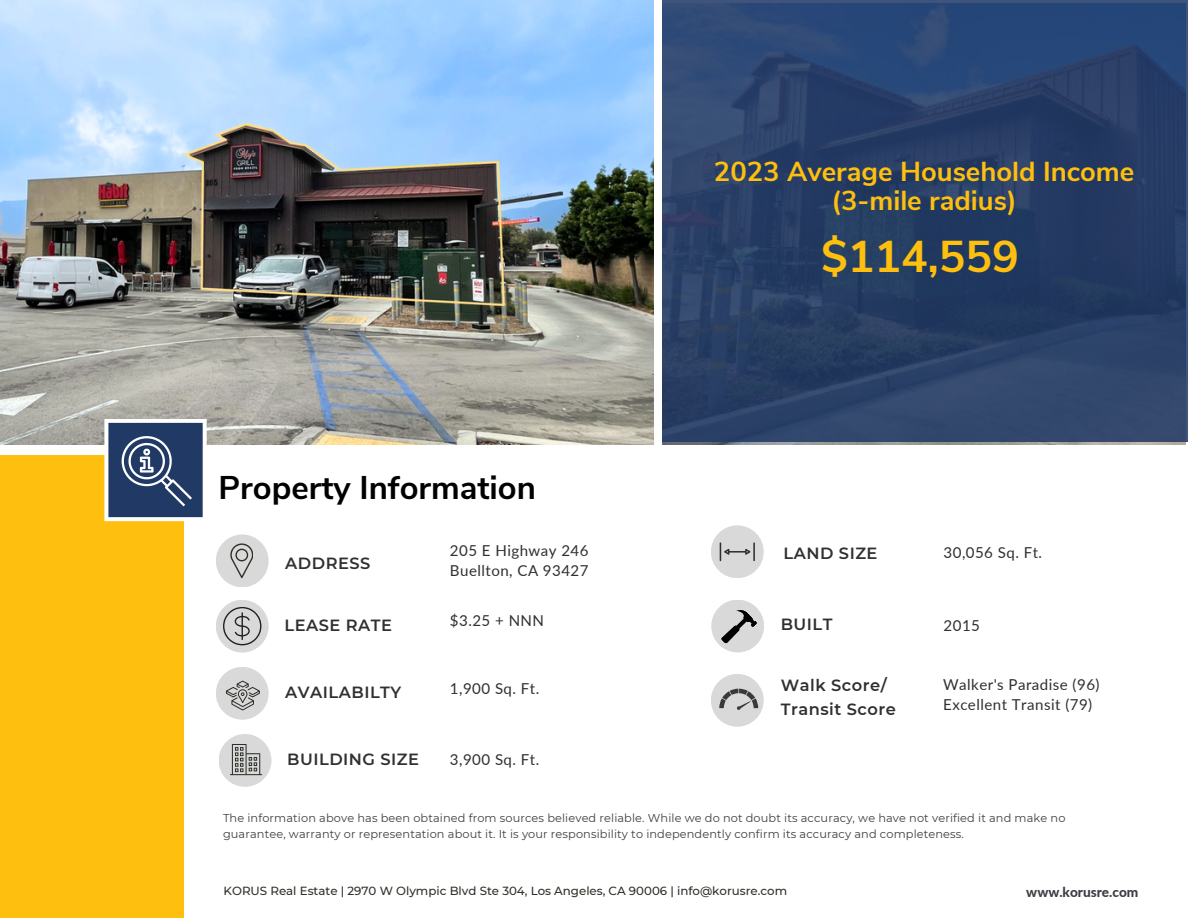
<style>
.page{position:relative;width:1188px;height:918px;background:#fff}
.page>*{position:absolute;margin:0;border:0;box-sizing:border-box;transform-origin:0 0}
.t1{font:700 44.4px "Nunito Sans";color:#febf0e}
.t2{font:700 32.85px "Nunito Sans";color:#000}
.t3{font:700 27.45px/29.5px "Nunito Sans";color:#febf0e;text-align:center}
.t4{font:600 16.2px/24.5px "Montserrat";letter-spacing:.03em;color:#303030}
.t5{font:15.15px "Lato";letter-spacing:.03em;color:#303030}
.t6{font:800 13.65px "Lato";color:#3c3e43}
.t7{font:500 11.85px "Montserrat";color:#2c3128}
.t8{font:11.4px/17px "Montserrat";letter-spacing:.01em;color:#3c3e43}
</style>
<div class="page">
<div style="left:0;top:456px;width:184px;height:462px;background:#febf0e"></div>
<img style="left:0;top:0;width:654px;height:444px">
<svg style="left:104px;top:419px;width:103px;height:102px;background:#556889"></svg>
<div style="left:216px;top:534px;width:53px;height:53px;background:#d9d9d9;border-radius:50%"></div>
<div style="left:711px;top:525px;width:53px;height:53px;background:#d9d9d9;border-radius:50%"></div>
<svg style="left:230px;top:543px;width:23px;height:35px"></svg>
<svg style="left:720px;top:542px;width:35px;height:19px"></svg>
<div style="left:711px;top:600px;width:53px;height:52px;background:#d9d9d9;border-radius:50%"></div>
<div style="left:219px;top:734px;width:52px;height:53px;background:#d9d9d9;border-radius:50%"></div>
<svg style="left:230px;top:744px;width:32px;height:31px"></svg>
<div style="left:711px;top:674px;width:53px;height:53px;background:#d9d9d9;border-radius:50%"></div>
<svg style="left:721px;top:610px;width:36px;height:34px"></svg>
<svg style="left:719px;top:689px;width:39px;height:21px"></svg>
<div style="left:216px;top:667px;width:53px;height:53px;background:#d9d9d9;border-radius:50%"></div>
<svg style="left:226px;top:681px;width:34px;height:30px"></svg>
<div style="left:216px;top:600px;width:53px;height:53px;background:#d9d9d9;border-radius:50%"></div>
<svg style="left:223px;top:607px;width:38px;height:38px"></svg>
<svg style="left:662px;top:0;width:526px;height:441px;background:#294068"></svg>
<h1 class="t2" style="left:219px;top:466px;width:319px">Property Information</h1>
<p class="t4" style="left:285px;top:551px;width:87px">ADDRESS</p>
<p class="t5" style="left:450px;top:541px;width:140px">205 E Highway 246</p>
<h2 class="t5" style="left:450px;top:561px;width:140px">Buellton, CA 93427</h2>
<p class="t4" style="left:284px;top:613px;width:109px">LEASE RATE</p>
<p class="t5" style="left:450px;top:611px;width:96px">$3.25 + NNN</p>
<p class="t4" style="left:285px;top:680px;width:117px">AVAILABILTY</p>
<p class="t5" style="left:450px;top:679px;width:91px">1,900 Sq. Ft.</p>
<h4 class="t4" style="left:287px;top:747px;width:133px">BUILDING SIZE</h4>
<p class="t5" style="left:450px;top:750px;width:91px">3,900 Sq. Ft.</p>
<p class="t3" style="left:714px;top:157px;width:422px">2023 Average Household Income (3-mile radius)</p>
<p class="t1" style="left:821px;top:227px;width:199px">$114,559</p>
<p class="t4" style="left:784px;top:541px;width:95px">LAND SIZE</p>
<h6 class="t5" style="left:944px;top:543px;width:100px">30,056 Sq. Ft.</h6>
<h4 class="t4" style="left:781px;top:612px;width:53px">BUILT</h4>
<h5 class="t5" style="left:944px;top:616px;width:38px">2015</h5>
<p class="t4" style="left:781px;top:673px;width:116px">Walk Score/<br>Transit Score</p>
<h4 class="t5" style="left:943px;top:675px;width:158px">Walker's Paradise (96)</h4>
<h4 class="t5" style="left:943px;top:695px;width:151px">Excellent Transit (79)</h4>
<p class="t8" style="left:223px;top:809px;width:844px">The information above has been obtained from sources believed reliable. While we do not doubt its accuracy, we have not verified it and make no guarantee, warranty or representation about it. It is your responsibility to independently confirm its accuracy and completeness.</p>
<p class="t7" style="left:224px;top:884px;width:565px">KORUS Real Estate | 2970 W Olympic Blvd Ste 304, Los Angeles, CA 90006 | info@korusre.com</p>
<p class="t6" style="left:1026px;top:884px;width:114px">www.korusre.com</p>
</div>
